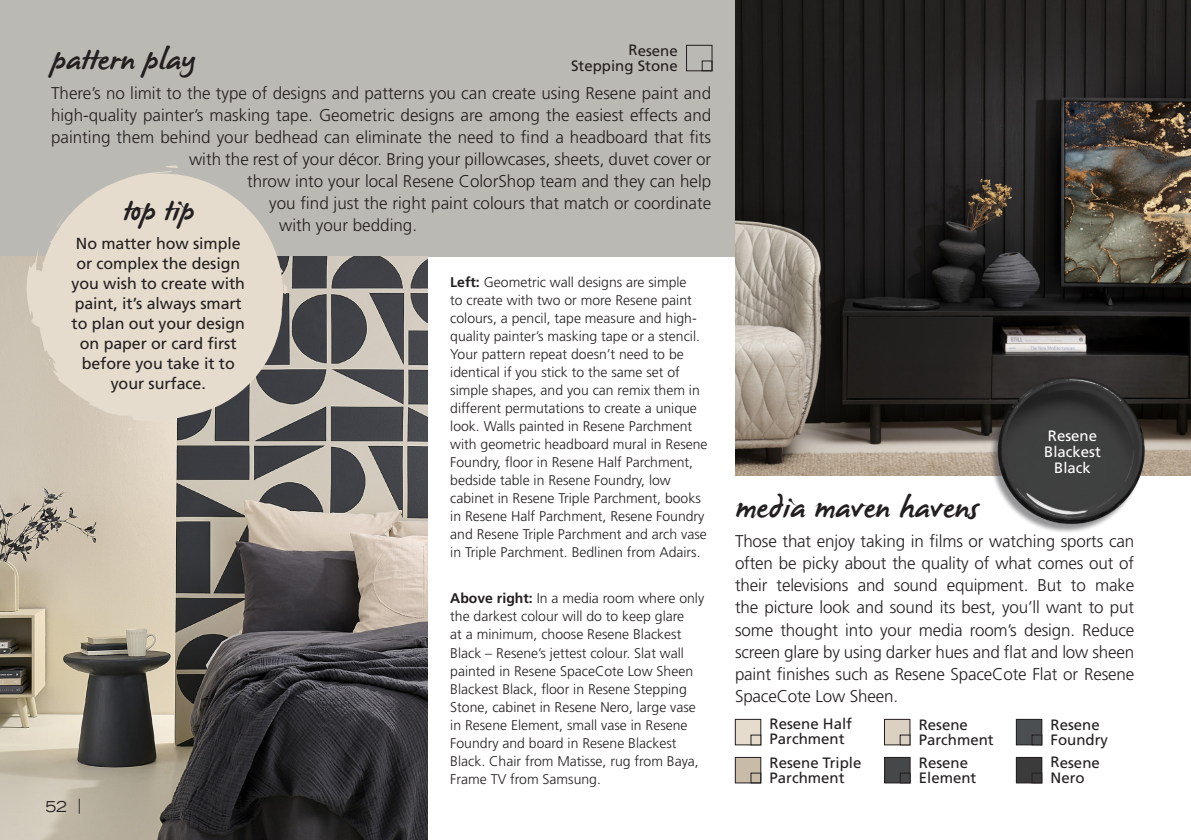
<style>
.page{position:relative;width:1191px;height:840px;background:#fff}
.page>*{position:absolute;margin:0;border:0;box-sizing:border-box;transform-origin:0 0}
.sidebar_head{font:30px "James Paul";letter-spacing:.005em;color:#231f20}
.Body_indent{font:300 17px/22px "Frutiger LT Std";color:#231f20;text-align:justify}
.sidebar_body{font:16px/20px "Frutiger LT Std";letter-spacing:-.005em;color:#231f20;text-align:center}
.Swatch_Text__left{font:15px/15px "Frutiger LT Std";color:#231f20}
.Swatch_text__center{font:15px/16px "Frutiger LT Std";color:#fff;text-align:center}
.t1{font:expanded 15px "Trade Gothic LH";color:#231f20}
.t2{font:300 14px/18px "Frutiger LT Std";color:#231f20}
.s1{font-weight:700}
</style>
<div class="page">
<div style="left:0;top:0;width:735px;height:256px;background:#bbb9b3"></div>
<img style="left:0;top:256px;width:427px;height:583px">
<div style="left:735px;top:757px;width:26px;height:25px;background:#c8bba8"></div>
<div style="left:735px;top:756px;width:26px;height:26px;border:1px solid #231f20"></div>
<div style="left:750px;top:772px;width:11px;height:10px;border:1px solid #231f20"></div>
<div style="left:884px;top:719px;width:26px;height:25px;background:#dbd1c2"></div>
<div style="left:884px;top:718px;width:26px;height:26px;border:1px solid #231f20"></div>
<div style="left:1016px;top:719px;width:25px;height:25px;background:#4c4f52"></div>
<div style="left:1016px;top:718px;width:26px;height:26px;border:1px solid #231f20"></div>
<div style="left:1031px;top:734px;width:11px;height:10px;border:1px solid #231f20"></div>
<div style="left:735px;top:719px;width:26px;height:25px;background:#e5dccd"></div>
<div style="left:735px;top:718px;width:26px;height:26px;border:1px solid #231f20"></div>
<div style="left:750px;top:734px;width:11px;height:10px;border:1px solid #231f20"></div>
<svg style="left:26px;top:165px;width:261px;height:268px;background:#d4cdc0"></svg>
<div style="left:884px;top:757px;width:26px;height:25px;background:#454748"></div>
<div style="left:884px;top:756px;width:26px;height:26px;border:1px solid #231f20"></div>
<div style="left:900px;top:772px;width:10px;height:10px;border:1px solid #231f20"></div>
<img style="left:735px;top:0;width:456px;height:475px">
<img style="left:977px;top:360px;width:188px;height:172px">
<div style="left:686px;top:45px;width:26px;height:26px;border:1px solid #231f20"></div>
<div style="left:702px;top:61px;width:10px;height:10px;border:1px solid #231f20"></div>
<div style="left:1016px;top:757px;width:25px;height:25px;background:#3b3b3b"></div>
<div style="left:1016px;top:756px;width:26px;height:26px;border:1px solid #231f20"></div>
<div style="left:1031px;top:772px;width:11px;height:10px;border:1px solid #231f20"></div>
<p class="Swatch_Text__left" style="left:571px;top:43px;width:108px;text-align:right">Resene<br>Stepping Stone</p>
<p class="sidebar_head" style="left:51px;top:44px;width:146px">pattern play</p>
<p class="Body_indent" style="left:51px;top:83px;width:661px">There’s no limit to the type of designs and patterns you can create using Resene paint and</p>
<p class="Body_indent" style="left:51px;top:105px;width:662px">high-quality painter’s masking tape. Geometric designs are among the easiest effects and</p>
<p class="Body_indent" style="left:51px;top:127px;width:661px">painting them behind your bedhead can eliminate the need to find a headboard that fits</p>
<p class="Body_indent" style="left:189px;top:149px;width:523px">with the rest of your décor. Bring your pillowcases, sheets, duvet cover or</p>
<p class="Body_indent" style="left:247px;top:171px;width:466px">throw into your local Resene ColorShop team and they can help</p>
<p class="Body_indent" style="left:269px;top:193px;width:444px">you find just the right paint colours that match or coordinate</p>
<p class="Body_indent" style="left:279px;top:215px;width:139px">with your bedding.</p>
<p class="sidebar_head" style="left:122px;top:196px;width:73px">top tip</p>
<p class="sidebar_body" style="left:72px;top:233px;width:175px">No matter how simple or complex the design you wish to create with paint, it’s always smart to plan out your design on paper or card first before you take it to your surface.</p>
<p class="t2" style="left:450px;top:273px;width:259px"><span class="s1">Left:</span> Geometric wall designs are simple<br>to create with two or more Resene paint colours, a pencil, tape measure and high&shy;quality painter’s masking tape or a stencil.<br>Your pattern repeat doesn’t need to be identical if you stick to the same set of simple shapes, and you can remix them in different permutations to create a unique look. Walls painted in Resene Parchment with geometric headboard mural in Resene Foundry, floor in Resene Half Parchment, bedside table in Resene Foundry, low cabinet in Resene Triple Parchment, books in Resene Half Parchment, Resene Foundry and Resene Triple Parchment and arch vase in Triple Parchment. Bedlinen from Adairs.</p>
<p class="t1" style="left:45px;top:796px;width:37px">52 |</p>
<p class="t2" style="left:450px;top:589px;width:255px"><span class="s1">Above right:</span> In a media room where only the darkest colour will do to keep glare<br>at a minimum, choose Resene Blackest Black – Resene’s jettest colour. Slat wall painted in Resene SpaceCote Low Sheen Blackest Black, floor in Resene Stepping Stone, cabinet in Resene Nero, large vase in Resene Element, small vase in Resene Foundry and board in Resene Blackest Black. Chair from Matisse, rug from Baya, Frame TV from Samsung.</p>
<p class="Swatch_text__center" style="left:1044px;top:427px;width:58px">Resene<br>Blackest<br>Black</p>
<p class="sidebar_head" style="left:735px;top:492px;width:244px">media maven havens</p>
<p class="Body_indent" style="left:735px;top:530px;width:401px">Those that enjoy taking in films or watching sports can often be picky about the quality of what comes out of their televisions and sound equipment. But to make the picture look and sound its best, you’ll want to put some thought into your media room’s design. Reduce screen glare by using darker hues and flat and low sheen paint finishes such as Resene SpaceCote Flat or Resene SpaceCote Low Sheen.</p>
<p class="Swatch_Text__left" style="left:769px;top:716px;width:84px">Resene Half<br>Parchment</p>
<p class="Swatch_Text__left" style="left:769px;top:754px;width:93px">Resene Triple<br>Parchment</p>
<p class="Swatch_Text__left" style="left:918px;top:716px;width:77px">Resene<br>Parchment</p>
<p class="Swatch_Text__left" style="left:1050px;top:716px;width:59px">Resene<br>Foundry</p>
<p class="Swatch_Text__left" style="left:918px;top:754px;width:59px">Resene<br>Element</p>
<p class="Swatch_Text__left" style="left:1050px;top:754px;width:51px">Resene<br>Nero</p>
</div>
